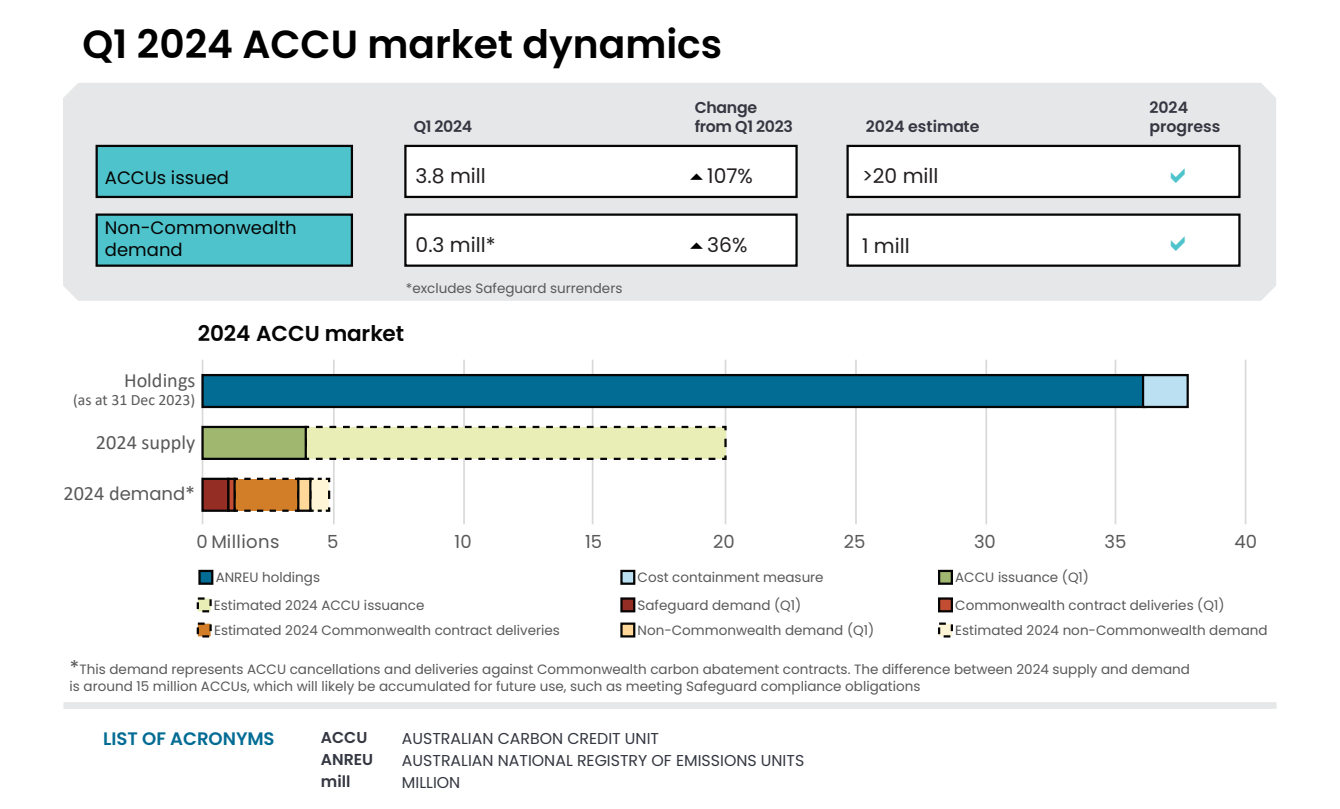
<style>
.page{position:relative;width:1340px;height:809px;background:#fff}
.page>*{position:absolute;margin:0;border:0;box-sizing:border-box;transform-origin:0 0}
.t1{font:600 39.15px "Poppins";color:#000}
.t2{font:600 21.6px "Poppins";letter-spacing:-.005em;color:#050505}
.t3{font:20.25px "Poppins";color:#231f20}
.t4{font:20.25px "Calibri";color:#595959}
.t5{font:18px/21.6px "Poppins";color:#050505}
.t6{font:18px "Poppins";color:#595959}
.t7{font:600 18px "Poppins";color:#026c94}
.t8{font:18px "Poppins";letter-spacing:.02em;color:#595959}
.t9{font:15.75px "Poppins";color:#343741}
.t10{font:600 15.75px/18.9px "Poppins";color:#343741}
.t11{font:15.75px "Calibri";color:#595959}
.t12{font:600 15.75px "Poppins";letter-spacing:-.02em;color:#343741}
.t13{font:13.5px/16.2px "Poppins";color:#595959}
.s1{font-family:"Poppins";font-size:18px}
.s2{font-family:"Calibri";font-size:20.25px}
</style>
<div class="page">
<div style="left:63px;top:83px;width:1213px;height:218px;background:#e6e7e8"></div>
<div style="left:96px;top:145px;width:257px;height:53px;background:#4fc3cc;border:2px solid #050505"></div>
<div style="left:96px;top:213px;width:257px;height:54px;background:#4fc3cc;border:2px solid #050505"></div>
<div style="left:846px;top:145px;width:394px;height:53px;background:#fff;border:2px solid #050505"></div>
<div style="left:846px;top:213px;width:394px;height:54px;background:#fff;border:2px solid #050505"></div>
<div style="left:404px;top:145px;width:393px;height:53px;background:#fff;border:2px solid #050505"></div>
<div style="left:404px;top:213px;width:393px;height:54px;background:#fff;border:2px solid #050505"></div>
<div style="left:63px;top:702px;width:1213px;height:7px;background:#e6e7e8"></div>
<hr style="left:202px;top:360px;width:1px;height:164px;background:#d9d9d9">
<hr style="left:333px;top:360px;width:1px;height:164px;background:#d9d9d9">
<hr style="left:463px;top:360px;width:2px;height:164px;background:#d9d9d9">
<hr style="left:591px;top:360px;width:2px;height:164px;background:#d9d9d9">
<hr style="left:724px;top:360px;width:2px;height:164px;background:#d9d9d9">
<hr style="left:855px;top:360px;width:1px;height:164px;background:#d9d9d9">
<hr style="left:985px;top:360px;width:2px;height:164px;background:#d9d9d9">
<hr style="left:1244px;top:360px;width:2px;height:164px;background:#d9d9d9">
<hr style="left:1114px;top:360px;width:2px;height:164px;background:#d9d9d9">
<div style="left:198px;top:570px;width:15px;height:15px;background:#026c94;border:2px solid #050505"></div>
<div style="left:620px;top:597px;width:15px;height:15px;background:#942d23;border:2px solid #050505"></div>
<div style="left:938px;top:570px;width:15px;height:15px;background:#9fb76f;border:2px solid #050505"></div>
<div style="left:620px;top:570px;width:15px;height:15px;background:#bbe0f2;border:2px solid #050505"></div>
<div style="left:197px;top:597px;width:15px;height:15px;background:#e8eeb6;border:2px dashed #050505"></div>
<div style="left:938px;top:597px;width:15px;height:15px;background:#c34d33;border:2px solid #050505"></div>
<div style="left:620px;top:622px;width:15px;height:15px;background:#ffd799;border:2px solid #050505"></div>
<div style="left:197px;top:622px;width:15px;height:15px;background:#d27e28;border:2px dashed #050505"></div>
<div style="left:938px;top:622px;width:15px;height:15px;background:#fef5d7;border:2px dashed #050505"></div>
<svg style="left:303px;top:425px;width:424px;height:36px;background:#dbe0b0"></svg>
<div style="left:201px;top:374px;width:945px;height:34px;background:#026c94;border:2px solid #050505"></div>
<svg style="left:308px;top:477px;width:23px;height:35px"></svg>
<svg style="left:232px;top:477px;width:68px;height:35px;background:#c77d32"></svg>
<div style="left:201px;top:478px;width:28px;height:34px;background:#942d23;border:2px solid #050505"></div>
<div style="left:227px;top:478px;width:9px;height:34px;background:#c34d33;border:2px solid #050505"></div>
<div style="left:1141px;top:374px;width:47px;height:34px;background:#bbe0f2;border:2px solid #050505"></div>
<div style="left:201px;top:426px;width:106px;height:34px;background:#9fb76f;border:2px solid #050505"></div>
<div style="left:297px;top:478px;width:14px;height:34px;background:#ffd799;border:2px solid #050505"></div>
<h1 class="t1" style="left:82px;top:22px;width:641px">Q1 2024 ACCU market dynamics</h1>
<h3 class="t5" style="left:105px;top:167px;width:126px">ACCUs issued</h3>
<h3 class="t5" style="left:105px;top:217px;width:193px">Non-Commonwealth demand</h3>
<p class="t10" style="left:694px;top:98px;width:64px">Change</p>
<p class="t10" style="left:413px;top:117px;width:60px">Q1 2024</p>
<p class="t12" style="left:694px;top:117px;width:100px">from Q1 2023</p>
<h3 class="t3" style="left:707px;top:164px;width:47px">107%</h3>
<h3 class="t3" style="left:415px;top:164px;width:72px">3.8 mill</h3>
<h3 class="t3" style="left:415px;top:233px;width:81px">0.3 mill*</h3>
<p class="t13" style="left:406px;top:280px;width:218px">*excludes Safeguard surrenders</p>
<h3 class="t3" style="left:707px;top:233px;width:42px">36%</h3>
<h2 class="t2" style="left:198px;top:321px;width:208px">2024 ACCU market</h2>
<h3 class="t4" style="left:124px;top:366px;width:73px">Holdings</h3>
<p class="t11" style="left:73px;top:389px;width:124px">(as at 31 Dec 2023)</p>
<h3 class="t4" style="left:96px;top:428px;width:101px">2024 supply</h3>
<h3 class="t4" style="left:63px;top:480px;width:133px">2024 d<span class="s1">emand</span>*</h3>
<p class="t10" style="left:865px;top:117px;width:115px">2024 estimate</p>
<h3 class="t3" style="left:862px;top:164px;width:78px">&gt;20 mill</h3>
<h3 class="t3" style="left:862px;top:234px;width:49px">1 mill</h3>
<p class="t10" style="left:1149px;top:98px;width:73px">2024 progress</p>
<h3 class="t8" style="left:197px;top:531px;width:84px">0 Millions</h3>
<p class="t13" style="left:216px;top:570px;width:106px">ANREU holdings</p>
<h3 class="t6" style="left:327px;top:531px;width:13px">5</h3>
<h3 class="t6" style="left:454px;top:531px;width:19px">10</h3>
<h3 class="t6" style="left:585px;top:531px;width:19px">15</h3>
<h3 class="t6" style="left:713px;top:531px;width:23px">20</h3>
<h3 class="t6" style="left:843px;top:531px;width:23px">25</h3>
<h3 class="t6" style="left:974px;top:531px;width:23px">30</h3>
<h3 class="t6" style="left:1104px;top:531px;width:23px">35</h3>
<h3 class="t6" style="left:1234px;top:531px;width:24px">40</h3>
<p class="t13" style="left:637px;top:570px;width:188px">Cost containment measure</p>
<p class="t13" style="left:955px;top:570px;width:135px">ACCU issuance (Q1)</p>
<p class="t13" style="left:214px;top:597px;width:212px">Estimated 2024 ACCU issuance</p>
<p class="t13" style="left:955px;top:597px;width:271px">Commonwealth contract deliveries (Q1)</p>
<p class="t13" style="left:214px;top:622px;width:347px">Estimated 2024 Commonwealth contract deliveries</p>
<p class="t13" style="left:637px;top:622px;width:238px">Non-Commonwealth demand (Q1)</p>
<p class="t13" style="left:955px;top:622px;width:314px">Estimated 2024 non-Commonwealth demand</p>
<p class="t13" style="left:637px;top:597px;width:165px">Safeguard demand (Q1)</p>
<p class="t13" style="left:69px;top:662px;width:1121px"><span class="s2">*</span>This demand represents ACCU cancellations and deliveries against Commonwealth carbon abatement contracts. The difference between 2024 supply and demand is around 15 million ACCUs, which will likely be accumulated for future use, such as meeting Safeguard compliance obligations</p>
<h3 class="t7" style="left:103px;top:728px;width:173px">LIST OF ACRONYMS</h3>
<p class="t10" style="left:321px;top:729px;width:48px">ACCU</p>
<p class="t9" style="left:402px;top:729px;width:258px">AUSTRALIAN CARBON CREDIT UNIT</p>
<p class="t10" style="left:321px;top:751px;width:54px">ANREU</p>
<p class="t9" style="left:402px;top:751px;width:404px">AUSTRALIAN NATIONAL REGISTRY OF EMISSIONS UNITS</p>
<p class="t10" style="left:321px;top:772px;width:31px">mill</p>
<p class="t9" style="left:402px;top:773px;width:60px">MILLION</p>
</div>
